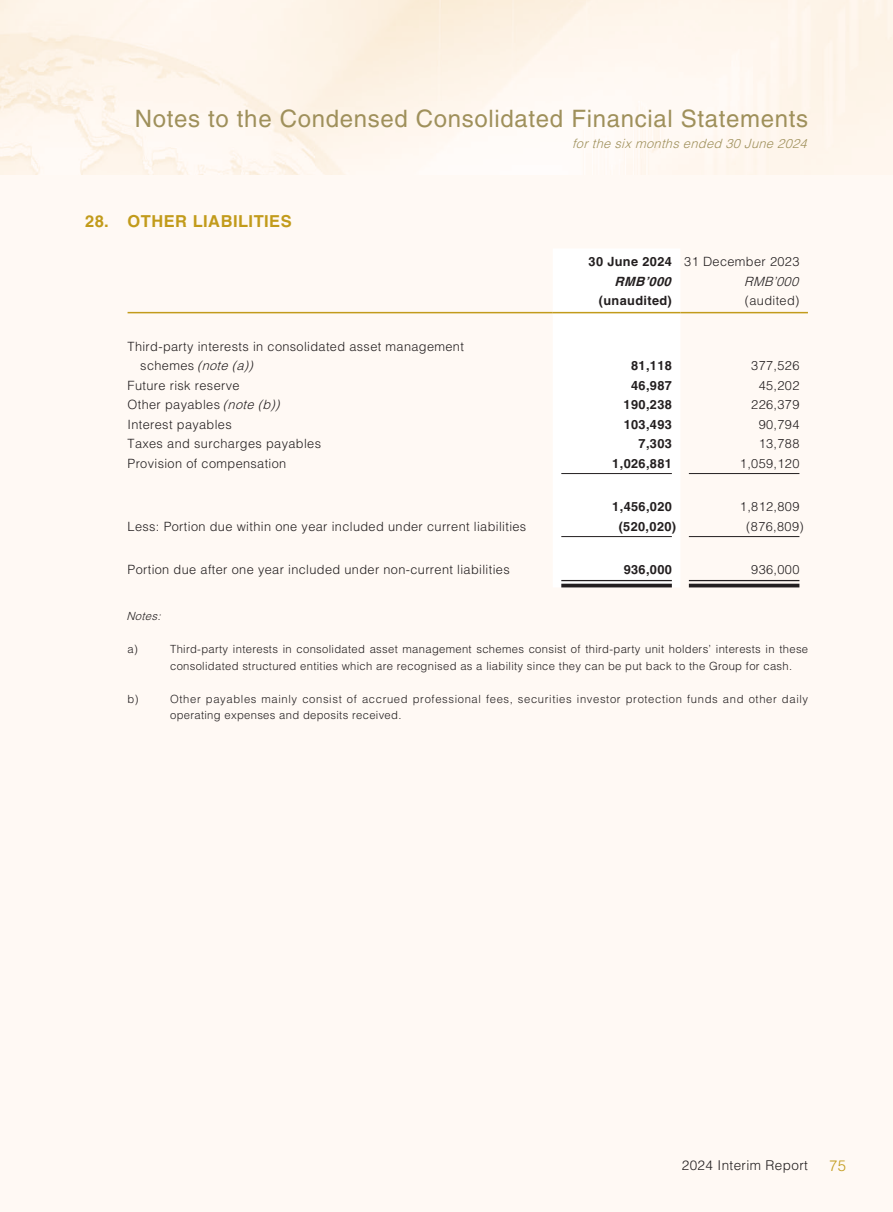
<style>
.page{position:relative;width:893px;height:1212px;background:#fff9f4}
.page>*{position:absolute;margin:0;border:0;box-sizing:border-box;transform-origin:0 0}
.t1{font:24px "Helvetica LT Std";letter-spacing:.03em;color:#9f905b}
.t2{font:700 16.5px "Helvetica LT Std";letter-spacing:.03em;color:#c29b1b}
.t3{font:300 15px "Helvetica LT Std";color:#c29b1b}
.t4{font:300 13.5px "Helvetica LT Std";letter-spacing:.03em;color:#231f20}
.t5{font:300 12.75px/19.5px "Helvetica LT Std";letter-spacing:.03em;color:#231f20}
.t6{font:700 12.75px "Helvetica LT Std";letter-spacing:.03em;color:#231f20}
.t7{font:italic 300 12.75px "Helvetica LT Std";color:#9f905b}
.t8{font:italic 300 12.75px "Helvetica LT Std";color:#231f20}
.t9{font:300 11.25px/16.5px "Helvetica LT Std";letter-spacing:.03em;color:#231f20}
.t10{font:300 11.25px/16.5px "Helvetica LT Std";letter-spacing:.055em;color:#231f20}
.t11{font:italic 300 11.25px "Helvetica LT Std";color:#231f20}
.s1{font-style:italic}
.s2{font-weight:700}
.s3{font-weight:700;font-style:italic}
</style>
<div class="page">
<div style="left:553px;top:249px;width:127px;height:338px;background:#fff"></div>
<hr style="left:128px;top:312px;width:425px;height:1px;background:#c29b1b">
<hr style="left:553px;top:312px;width:127px;height:1px;background:#c29b1b">
<hr style="left:680px;top:312px;width:128px;height:1px;background:#c29b1b">
<hr style="left:561px;top:473px;width:111px;height:1px;background:#231f20">
<hr style="left:689px;top:473px;width:110px;height:1px;background:#231f20">
<hr style="left:561px;top:536px;width:111px;height:1px;background:#231f20">
<hr style="left:689px;top:536px;width:110px;height:1px;background:#231f20">
<hr style="left:561px;top:580px;width:111px;height:1px;background:#231f20">
<hr style="left:561px;top:584px;width:111px;height:3px;background:#231f20">
<hr style="left:689px;top:580px;width:110px;height:1px;background:#231f20">
<hr style="left:689px;top:584px;width:110px;height:3px;background:#231f20">
<h1 class="t1" style="left:135px;top:104px;width:675px">Notes to the Condensed Consolidated Financial Statements</h1>
<p class="t2" style="left:85px;top:211px;width:208px">28. OTHER LIABILITIES</p>
<p class="t5" style="left:140px;top:336px;width:325px;text-indent:-13px">Third-party interests in consolidated asset management s c h e m e s <span class="s1">(note (a))</span></p>
<p class="t7" style="left:572px;top:135px;width:240px">forthe sixmonthsended 30 June 2024</p>
<p class="t5" style="left:615px;top:252px;width:186px;text-indent:-26px"><span class="s2">30 June 2024</span> 31 December 2023<br><span class="s3">RMB’000</span></p>
<p class="t8" style="left:744px;top:273px;width:60px">RMB’000</p>
<p class="t6" style="left:599px;top:293px;width:74px">(unaudited)</p>
<p class="t5" style="left:745px;top:291px;width:56px">(audited)</p>
<p class="t6" style="left:631px;top:358px;width:42px">81,118</p>
<p class="t5" style="left:751px;top:356px;width:50px">377,526</p>
<p class="t5" style="left:128px;top:375px;width:113px">Future risk reserve</p>
<p class="t6" style="left:631px;top:377px;width:42px">46,987</p>
<p class="t5" style="left:759px;top:375px;width:42px">45,202</p>
<p class="t5" style="left:128px;top:395px;width:157px">Other payables <span class="s1">(note (b))</span></p>
<p class="t6" style="left:624px;top:397px;width:50px">190,238</p>
<p class="t5" style="left:751px;top:395px;width:50px">226,379</p>
<p class="t5" style="left:128px;top:414px;width:106px">Interest payables</p>
<p class="t6" style="left:624px;top:416px;width:50px">103,493</p>
<p class="t5" style="left:759px;top:414px;width:42px">90,794</p>
<p class="t5" style="left:128px;top:434px;width:195px">Taxes and surcharges payables</p>
<p class="t6" style="left:638px;top:436px;width:35px">7,303</p>
<p class="t5" style="left:759px;top:434px;width:42px">13,788</p>
<p class="t5" style="left:128px;top:453px;width:160px">Provision of compensation</p>
<p class="t6" style="left:612px;top:455px;width:61px">1,026,881</p>
<p class="t5" style="left:740px;top:453px;width:61px">1,059,120</p>
<p class="t6" style="left:612px;top:499px;width:61px">1,456,020</p>
<p class="t5" style="left:740px;top:497px;width:61px">1,812,809</p>
<p class="t5" style="left:128px;top:516px;width:400px">Less: Portion due within one year included under current liabilities</p>
<p class="t6" style="left:619px;top:518px;width:59px">(520,020)</p>
<p class="t5" style="left:746px;top:516px;width:59px">(876,809)</p>
<p class="t5" style="left:128px;top:560px;width:384px">Portion due after one year included under non-current liabilities</p>
<p class="t6" style="left:624px;top:562px;width:50px">936,000</p>
<p class="t5" style="left:751px;top:560px;width:50px">936,000</p>
<p class="t11" style="left:126px;top:609px;width:39px">Notes:</p>
<p class="t9" style="left:128px;top:641px;width:12px">a)</p>
<p class="t9" style="left:170px;top:641px;width:640px">Third-party interests in consolidated asset management schemes consist of third-party unit holders’ interests in these consolidated structured entities which are recognised as a liability since they can be put back to the Group for cash.</p>
<p class="t9" style="left:128px;top:690px;width:12px">b)</p>
<p class="t10" style="left:170px;top:690px;width:640px">Other payables mainly consist of accrued professional fees, securities investor protection funds and other daily operating expenses and deposits received.</p>
<p class="t4" style="left:682px;top:1157px;width:128px">2024 Interim Report</p>
<p class="t3" style="left:829px;top:1156px;width:18px">75</p>
</div>
